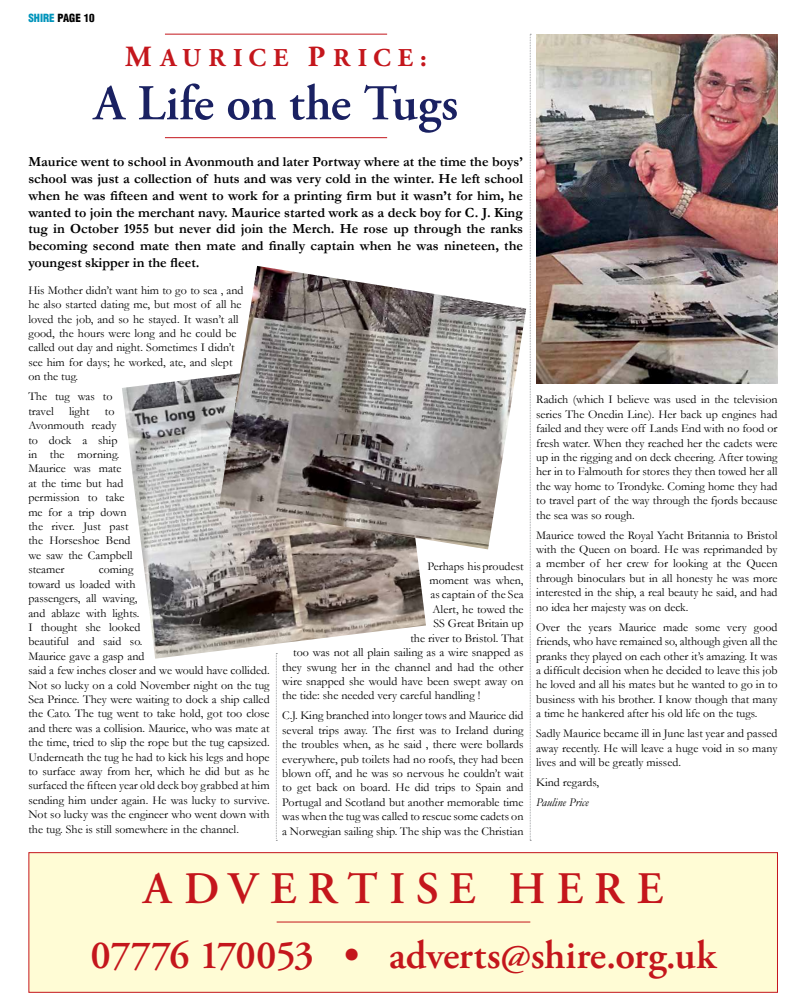
<style>
.page{position:relative;width:806px;height:1007px;background:#fff}
.page>*{position:absolute;margin:0;border:0;box-sizing:border-box;transform-origin:0 0}
.t1{font:600 50px "Adobe Garamond Pro";color:#1a2162}
.t2{font:600 45px "Adobe Garamond Pro";letter-spacing:.25em;color:#c4161c}
.t3{font:600 40px "Adobe Garamond Pro";letter-spacing:-.01em;color:#c4161c}
.t4{font:700 25.6px "Adobe Garamond Pro";letter-spacing:.27em;color:#c4161c}
.t5{font:700 14px/16.8px "Garamond";color:#000;text-align:justify}
.t6{font:12px/14.4px "Garamond";color:#000;text-align:justify}
.t7{font:italic 12px "Garamond";color:#000}
.t8{font:900 condensed 11px "Helvetica LT";color:#000}
.s1{color:#0094bb}
.s2{font-size:29.2px}
</style>
<div class="page">
<div style="left:28px;top:852px;width:749px;height:140px;background:#fffcd5;border:1px solid #c4161c"></div>
<hr style="left:276px;top:921px;width:254px;height:1px;background:#c4161c">
<svg style="left:276px;top:658px;width:1px;height:183px"></svg>
<svg style="left:529px;top:34px;width:2px;height:807px"></svg>
<img style="left:536px;top:34px;width:241px;height:349px">
<img style="left:122px;top:376px;width:303px;height:282px">
<img style="left:219px;top:266px;width:307px;height:283px">
<hr style="left:165px;top:137px;width:222px;height:1px;background:#c4161c">
<hr style="left:165px;top:34px;width:222px;height:1px;background:#c4161c">
<p class="t8" style="left:28px;top:11px;width:68px"><span class="s1">SHIRE</span> PAGE 10</p>
<h3 class="t4" style="left:125px;top:43px;width:303px"><span class="s2">M</span>AURICE <span class="s2">P</span>RICE:</h3>
<h1 class="t1" style="left:94px;top:75px;width:365px">A Life on the Tugs</h1>
<p class="t5" style="left:28px;top:153px;width:496px">Maurice went to school in Avonmouth and later Portway where at the time the boys’ school was just a collection of huts and was very cold in the winter. He left school when he was fifteen and went to work for a printing firm but it wasn’t for him, he wanted to join the merchant navy. Maurice started work as a deck boy for C. J. King tug in October 1955 but never did join the Merch. He rose up through the ranks becoming second mate then mate and finally captain when he was nineteen, the youngest skipper in the fleet.</p>
<p class="t6" style="left:28px;top:283px;width:216px;text-align:left">His Mother didn’t want him to go to sea , and he also started dating me, but most of all he loved the job, and so he stayed. It wasn’t all good, the hours were long and he could be called out day and night. Sometimes I didn’t see him for days; he worked, ate, and slept on the tug.</p>
<p class="t6" style="left:28px;top:389px;width:86px">The tug was to travel</p>
<p class="t6" style="left:69px;top:403px;width:22px">light</p>
<p class="t6" style="left:28px;top:403px;width:105px;text-align:left;text-indent:76px">to<br>Avonmouth ready<br>to dock a ship<br>in the morning.<br>Maurice was mate at the time but had permission to take me for a trip down the river. Just past the Horseshoe Bend we saw the Campbell steamer</p>
<p class="t6" style="left:28px;top:562px;width:243px;text-align:left;text-indent:70px">coming<br>toward us loaded with<br>passengers, all waving,<br>and ablaze with lights.<br>I thought she looked<br>beautiful and said so.<br>Maurice gave a gasp and<br>said a few inches closer and we would have collided.<br>Not so lucky on a cold November night on the tug Sea Prince. They were waiting to dock a ship called the Cato. The tug went to take hold, got too close and there was a collision. Maurice, who was mate at the time, tried to slip the rope but the tug capsized.<br>Underneath the tug he had to kick his legs and hope to surface away from her, which he did but as he surfaced the fifteen year old deck boy grabbed at him sending him under again. He was lucky to survive.<br>Not so lucky was the engineer who went down with the tug. She is still somewhere in the channel.</p>
<p class="t6" style="left:427px;top:558px;width:97px">Perhaps his proudest</p>
<p class="t6" style="left:429px;top:573px;width:96px">moment was when,</p>
<p class="t6" style="left:430px;top:587px;width:94px">as captain of the Sea</p>
<p class="t6" style="left:432px;top:601px;width:93px">Alert, he towed the</p>
<p class="t6" style="left:433px;top:616px;width:91px">SS Great Britain up</p>
<p class="t6" style="left:410px;top:630px;width:115px">the river to Bristol. That</p>
<p class="t6" style="left:293px;top:645px;width:231px">too was not all plain sailing as a wire snapped as</p>
<p class="t6" style="left:282px;top:659px;width:242px">they swung her in the channel and had the other</p>
<p class="t6" style="left:282px;top:673px;width:243px">wire snapped she would have been swept away on</p>
<p class="t6" style="left:282px;top:688px;width:199px">the tide: she needed very careful handling !</p>
<p class="t6" style="left:282px;top:708px;width:243px">C.J. King branched into longer tows and Maurice did several trips away. The first was to Ireland during the troubles when, as he said , there were bollards everywhere, pub toilets had no roofs, they had been blown off, and he was so nervous he couldn’t wait to get back on board. He did trips to Spain and Portugal and Scotland but another memorable time was when the tug was called to rescue some cadets on a Norwegian sailing ship. The ship was the Christian</p>
<p class="t6" style="left:536px;top:392px;width:243px">Radich (which I believe was used in the television series The Onedin Line). Her back up engines had failed and they were off Lands End with no food or fresh water. When they reached her the cadets were up in the rigging and on deck cheering. After towing her in to Falmouth for stores they then towed her all the way home to Trondyke. Coming home they had to travel part of the way through the fjords because the sea was so rough.</p>
<p class="t6" style="left:536px;top:527px;width:243px">Maurice towed the Royal Yacht Britannia to Bristol with the Queen on board. He was reprimanded by a member of her crew for looking at the Queen through binoculars but in all honesty he was more interested in the ship, a real beauty he said, and had no idea her majesty was on deck.</p>
<p class="t6" style="left:536px;top:619px;width:243px">Over the years Maurice made some very good friends, who have remained so, although given all the pranks they played on each other it’s amazing. It was a difficult decision when he decided to leave this job he loved and all his mates but he wanted to go in to business with his brother. I know though that many a time he hankered after his old life on the tugs.</p>
<p class="t6" style="left:536px;top:726px;width:243px">Sadly Maurice became ill in June last year and passed away recently. He will leave a huge void in so many lives and will be greatly missed.</p>
<p class="t6" style="left:536px;top:775px;width:64px">Kind regards,</p>
<p class="t7" style="left:536px;top:795px;width:54px">Pauline Price</p>
<h2 class="t2" style="left:143px;top:862px;width:520px">ADVERTISE HERE</h2>
<h3 class="t3" style="left:90px;top:932px;width:626px">07776 170053 • adverts@shire.org.uk</h3>
</div>
